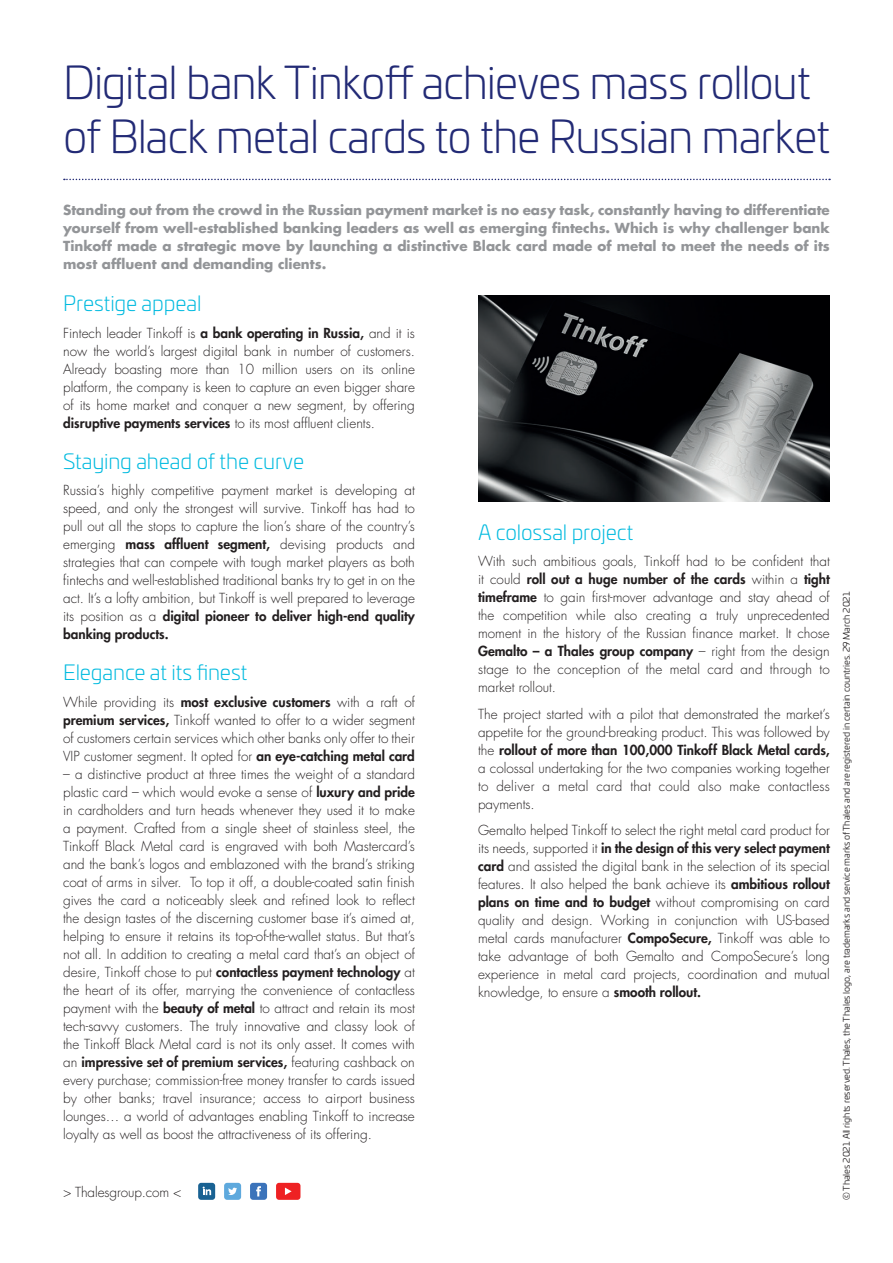
<style>
.page{position:relative;width:893px;height:1263px;background:#fff}
.page>*{position:absolute;margin:0;border:0;box-sizing:border-box;transform-origin:0 0}
.t1{font:300 45px/54px "Univia Pro";letter-spacing:-.025em;color:#222a75}
.t2{font:300 21px "Univia Pro";letter-spacing:-.01em;color:#00badf}
.t3{font:300 13.5px/18px "Futura LT";color:#231f20;text-align:justify}
.t4{font:700 13.5px/18px "Futura LT";color:#939598;text-align:justify}
.t5{font:9px "Univia Pro";letter-spacing:-.005em;color:#231f20}
.s1{font-weight:800}
</style>
<div class="page">
<svg style="left:64px;top:179px;width:766px;height:1px"></svg>
<img style="left:478px;top:295px;width:352px;height:207px">
<div style="left:224px;top:1183px;width:17px;height:17px;background:#5ea9dd;border-radius:3px"></div>
<svg style="left:228px;top:1188px;width:9px;height:7px"></svg>
<div style="left:198px;top:1183px;width:17px;height:17px;background:#196293;border-radius:3px"></div>
<svg style="left:203px;top:1186px;width:8px;height:9px"></svg>
<div style="left:250px;top:1183px;width:17px;height:17px;background:#3b73ba;border-radius:3px"></div>
<svg style="left:256px;top:1186px;width:5px;height:10px"></svg>
<div style="left:276px;top:1183px;width:24px;height:17px;background:#ee2123;border-radius:3px"></div>
<svg style="left:285px;top:1187px;width:7px;height:8px"></svg>
<h1 class="t1" style="left:63px;top:54px;width:768px">Digital bank Tinkoff achieves mass rollout of Black metal cards to the Russian market</h1>
<p class="t4" style="left:63px;top:201px;width:768px">Standing out from the crowd in the Russian payment market is no easy task, constantly having to differentiate yourself from well-established banking leaders as well as emerging fintechs. Which is why challenger bank Tinkoff made a strategic move by launching a distinctive Black card made of metal to meet the needs of its most affluent and demanding clients.</p>
<h2 class="t2" style="left:63px;top:289px;width:140px">Prestige appeal</h2>
<p class="t3" style="left:63px;top:324px;width:353px">Fintech leader Tinkoff is <span class="s1">a bank operating in Russia,</span> and it is now the world’s largest digital bank in number of customers.<br>Already boasting more than 10 million users on its online platform, the company is keen to capture an even bigger share of its home market and conquer a new segment, by offering <span class="s1">disruptive payments services</span> to its most affluent clients.</p>
<h2 class="t2" style="left:63px;top:446px;width:242px">Staying ahead of the curve</h2>
<p class="t3" style="left:63px;top:482px;width:353px">Russia’s highly competitive payment market is developing at speed, and only the strongest will survive. Tinkoff has had to pull out all the stops to capture the lion’s share of the country’s emerging <span class="s1">mass affluent segment,</span> devising products and strategies that can compete with tough market players as both fintechs and well-established traditional banks try to get in on the act. It’s a lofty ambition, but Tinkoff is well prepared to leverage its position as a <span class="s1">digital pioneer to deliver high-end quality banking products.</span></p>
<h2 class="t2" style="left:63px;top:658px;width:186px">Elegance at its finest</h2>
<p class="t3" style="left:63px;top:693px;width:353px">While providing its <span class="s1">most exclusive customers</span> with a raft of <span class="s1">premium services,</span> Tinkoff wanted to offer to a wider segment of customers certain services which other banks only offer to their VIP customer segment. It opted for <span class="s1">an eye-catching metal card</span></p>
<p class="t3" style="left:63px;top:765px;width:353px">– a distinctive product at three times the weight of a standard plastic card – which would evoke a sense of <span class="s1">luxury and pride </span>in cardholders and turn heads whenever they used it to make a payment. Crafted from a single sheet of stainless steel, the Tinkoff Black Metal card is engraved with both Mastercard’s and the bank’s logos and emblazoned with the brand’s striking coat of arms in silver. To top it off, a double-coated satin finish gives the card a noticeably sleek and refined look to reflect the design tastes of the discerning customer base it’s aimed at, helping to ensure it retains its top-of-the-wallet status. But that’s not all. In addition to creating a metal card that’s an object of desire, Tinkoff chose to put <span class="s1">contactless payment technology</span> at the heart of its offer, marrying the convenience of contactless payment with the <span class="s1">beauty of metal</span> to attract and retain its most tech-savvy customers. The truly innovative and classy look of the Tinkoff Black Metal card is not its only asset. It comes with an <span class="s1">impressive set of premium services,</span> featuring cashback on every purchase; commission-free money transfer to cards issued by other banks; travel insurance; access to airport business lounges… a world of advantages enabling Tinkoff to increase loyalty as well as boost the attractiveness of its offering.</p>
<h2 class="t2" style="left:478px;top:517px;width:157px">A colossal project</h2>
<p class="t3" style="left:478px;top:553px;width:353px">With such ambitious goals, Tinkoff had to be confident that it could <span class="s1">roll out a huge number of the cards</span> within a <span class="s1">tight timeframe</span> to gain first-mover advantage and stay ahead of the competition while also creating a truly unprecedented moment in the history of the Russian finance market. It chose <span class="s1">Gemalto – a Thales group company</span> – right from the design stage to the conception of the metal card and through to market rollout.</p>
<p class="t3" style="left:478px;top:705px;width:353px">The project started with a pilot that demonstrated the market’s appetite for the ground-breaking product. This was followed by the <span class="s1">rollout of more than 100,000 Tinkoff Black Metal cards, </span>a colossal undertaking for the two companies working together to deliver a metal card that could also make contactless payments.</p>
<p class="t3" style="left:478px;top:822px;width:353px">Gemalto helped Tinkoff to select the right metal card product for its needs, supported it <span class="s1">in the design of this very select payment card</span> and assisted the digital bank in the selection of its special features. It also helped the bank achieve its <span class="s1">ambitious rollout plans on time and to budget</span> without compromising on card quality and design. Working in conjunction with US-based metal cards manufacturer <span class="s1">CompoSecure,</span> Tinkoff was able to take advantage of both Gemalto and CompoSecure’s long experience in metal card projects, coordination and mutual knowledge, to ensure a <span class="s1">smooth rollout.</span></p>
<p class="t3" style="left:63px;top:1183px;width:120px">&gt; Thalesgroup.com &lt;</p>
<p class="t5" style="left:840px;top:1200px;width:611px;rotate:-90deg">© Thales 2021. All rights reserved. Thales, the Thales logo, are trademarks and service marks of Thales and are registered in certain countries. 29 March 2021.</p>
</div>
